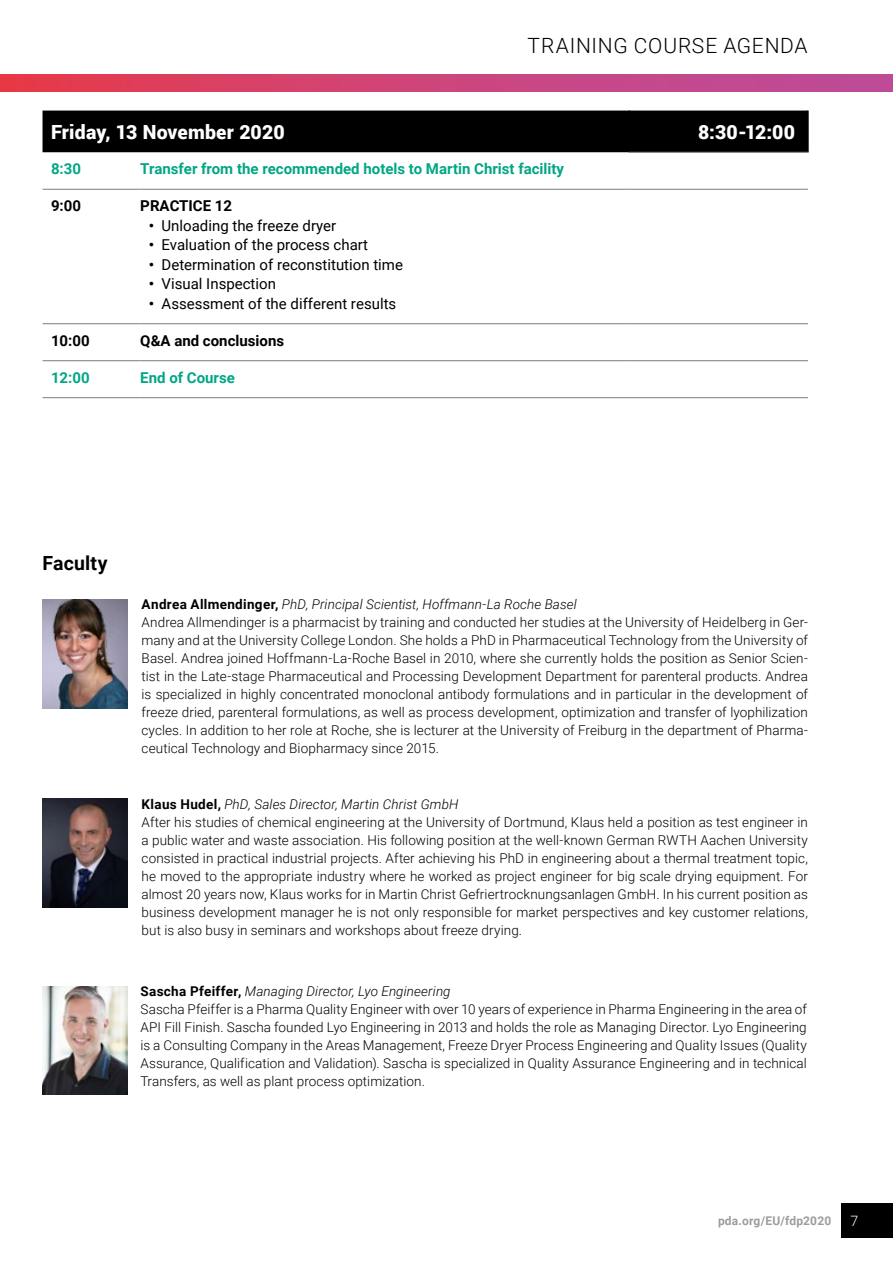
<style>
.page{position:relative;width:893px;height:1263px;background:#fff}
.page>*{position:absolute;margin:0;border:0;box-sizing:border-box;transform-origin:0 0}
.t1{font:300 21px "Roboto";letter-spacing:.035em;color:#000}
.t2{font:900 19.5px "Roboto";letter-spacing:.005em;color:#fff}
.t3{font:700 19.5px "Roboto";letter-spacing:.01em;color:#000}
.t4{font:15px/19.5px "Roboto";color:#000}
.t5{font:700 15px "Roboto";color:#00a685}
.t6{font:700 15px "Roboto";color:#000}
.t7{font:300 14.25px "Roboto";color:#fff}
.t8{font:300 13.5px/18px "Roboto";letter-spacing:.005em;color:#000}
.t9{font:700 12px "Roboto";letter-spacing:.02em;color:#9d9d9c}
.s1{font-weight:700}
.s2{font-style:italic}
</style>
<div class="page">
<div style="left:0;top:74px;width:893px;height:17px;background:linear-gradient(to right,#e43b4e,#b94da0)"></div>
<svg style="left:0;top:74px;width:1px;height:17px"></svg>
<div style="left:43px;top:111px;width:764px;height:41px;background:#000"></div>
<hr style="left:629px;top:111px;width:1px;height:41px;background:#000">
<hr style="left:807px;top:111px;width:2px;height:41px;background:#000">
<hr style="left:43px;top:360px;width:97px;height:1px;background:#7c7b7b">
<hr style="left:140px;top:360px;width:489px;height:1px;background:#7c7b7b">
<hr style="left:629px;top:360px;width:179px;height:1px;background:#7c7b7b">
<hr style="left:43px;top:397px;width:97px;height:1px;background:#7c7b7b">
<hr style="left:140px;top:397px;width:489px;height:1px;background:#7c7b7b">
<hr style="left:629px;top:397px;width:179px;height:1px;background:#7c7b7b">
<hr style="left:629px;top:152px;width:180px;height:1px;background:#7c7b7b">
<hr style="left:43px;top:189px;width:97px;height:1px;background:#7c7b7b">
<hr style="left:140px;top:189px;width:489px;height:1px;background:#7c7b7b">
<hr style="left:629px;top:189px;width:179px;height:1px;background:#7c7b7b">
<hr style="left:43px;top:323px;width:97px;height:1px;background:#7c7b7b">
<hr style="left:140px;top:323px;width:489px;height:1px;background:#7c7b7b">
<hr style="left:629px;top:323px;width:179px;height:1px;background:#7c7b7b">
<img style="left:43px;top:600px;width:85px;height:108px">
<img style="left:43px;top:799px;width:85px;height:109px">
<img style="left:43px;top:986px;width:85px;height:109px">
<div style="left:842px;top:1203px;width:51px;height:34px;background:#000"></div>
<h1 class="t1" style="left:528px;top:31px;width:281px">TRAINING COURSE AGENDA</h1>
<h2 class="t2" style="left:51px;top:118px;width:235px">Friday, 13 November 2020</h2>
<h2 class="t2" style="left:698px;top:118px;width:99px">8:30-12:00</h2>
<p class="t5" style="left:51px;top:158px;width:32px">8:30</p>
<p class="t5" style="left:140px;top:158px;width:425px">Transfer from the recommended hotels to Martin Christ facility</p>
<p class="t6" style="left:51px;top:195px;width:32px">9:00</p>
<p class="t4" style="left:149px;top:195px;width:256px;text-indent:-9px"><span class="s1">PRACTICE 12<br>ꞏ</span> Unloading the freeze dryer<br><span class="s1">ꞏ</span> Evaluation of the process chart<br><span class="s1">ꞏ</span> Determination of reconstitution time <span class="s1">ꞏ</span> Visual Inspection<br><span class="s1">ꞏ</span> Assessment of the different results</p>
<p class="t6" style="left:51px;top:330px;width:40px">10:00</p>
<p class="t6" style="left:140px;top:330px;width:145px">Q&amp;A and conclusions</p>
<p class="t5" style="left:51px;top:367px;width:40px">12:00</p>
<p class="t5" style="left:140px;top:367px;width:96px">End of Course</p>
<h2 class="t3" style="left:43px;top:550px;width:67px">Faculty</h2>
<p class="t8" style="left:142px;top:594px;width:668px"><span class="s1">Andrea Allmendinger,</span> <span class="s2">PhD, Principal Scientist, Hoffmann-La Roche Basel<br></span>Andrea Allmendinger is a pharmacist by training and conducted her studies at the University of Heidelberg in Ger&shy;many and at the University College London. She holds a PhD in Pharmaceutical Technology from the University of Basel. Andrea joined Hoffmann-La-Roche Basel in 2010, where she currently holds the position as Senior Scien&shy;tist in the Late-stage Pharmaceutical and Processing Development Department for parenteral products. Andrea is specialized in highly concentrated monoclonal antibody formulations and in particular in the development of freeze dried, parenteral formulations, as well as process development, optimization and transfer of lyophilization cycles. In addition to her role at Roche, she is lecturer at the University of Freiburg in the department of Pharma&shy;ceutical Technology and Biopharmacy since 2015.</p>
<p class="t8" style="left:142px;top:795px;width:668px"><span class="s1">Klaus Hudel,</span> <span class="s2">PhD, Sales Director, Martin Christ GmbH<br></span>After his studies of chemical engineering at the University of Dortmund, Klaus held a position as test engineer in a public water and waste association. His following position at the well-known German RWTH Aachen University consisted in practical industrial projects. After achieving his PhD in engineering about a thermal treatment topic, he moved to the appropriate industry where he worked as project engineer for big scale drying equipment. For almost 20 years now, Klaus works for in Martin Christ Gefriertrocknungsanlagen GmbH. In his current position as business development manager he is not only responsible for market perspectives and key customer relations, but is also busy in seminars and workshops about freeze drying.</p>
<p class="t8" style="left:141px;top:981px;width:668px"><span class="s1">Sascha Pfeiffer,</span> <span class="s2">Managing Director, Lyo Engineering<br></span>Sascha Pfeiffer is a Pharma Quality Engineer with over 10 years of experience in Pharma Engineering in the area of API Fill Finish. Sascha founded Lyo Engineering in 2013 and holds the role as Managing Director. Lyo Engineering is a Consulting Company in the Areas Management, Freeze Dryer Process Engineering and Quality Issues (Quality Assurance, Qualification and Validation). Sascha is specialized in Quality Assurance Engineering and in technical Transfers, as well as plant process optimization.</p>
<p class="t9" style="left:718px;top:1212px;width:115px">pda.org/EU/fdp2020</p>
<p class="t7" style="left:850px;top:1210px;width:9px">7</p>
</div>
